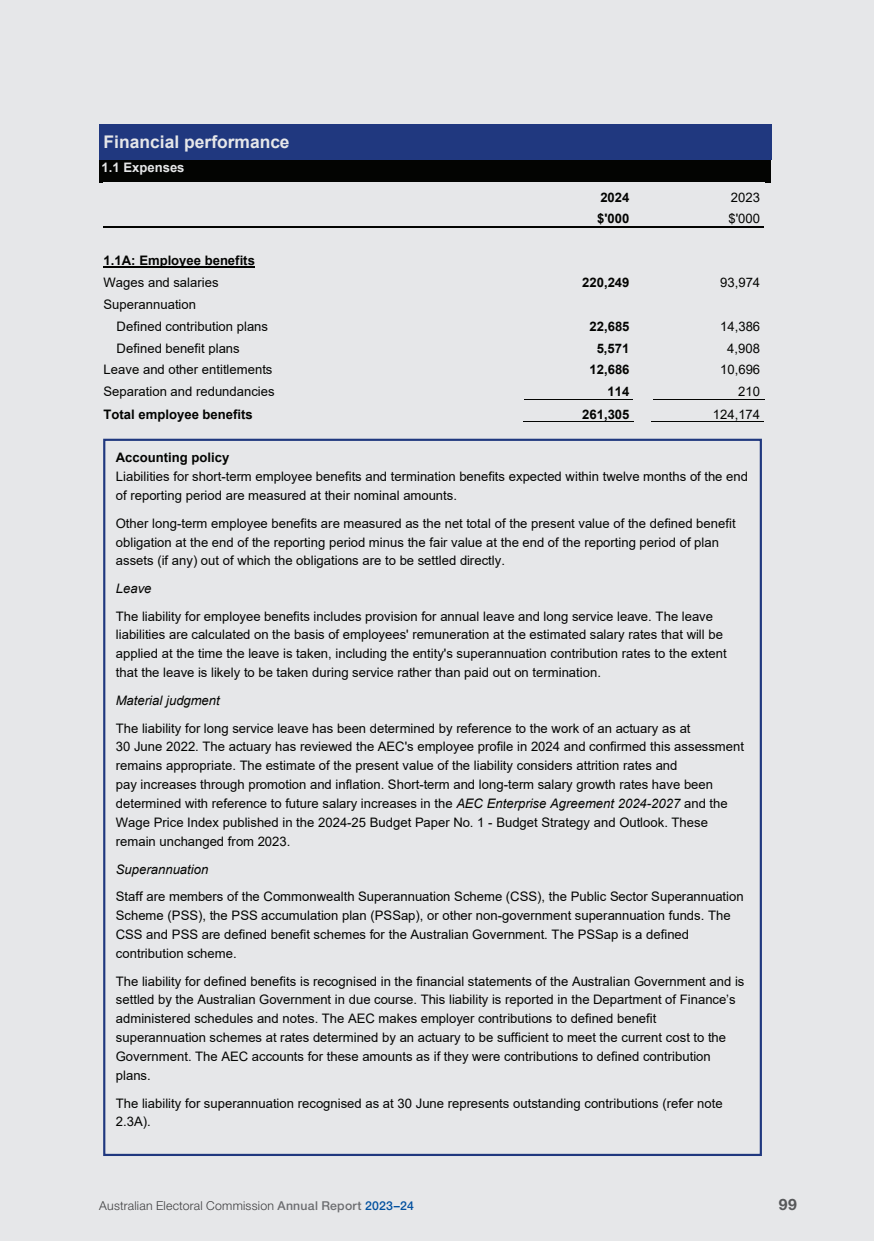
<style>
.page{position:relative;width:874px;height:1241px;background:#fff}
.page>*{position:absolute;margin:0;border:0;box-sizing:border-box;transform-origin:0 0}
.t1{font:700 17.5px "Arial";color:#fff}
.t2{font:700 15.75px "Helvetica Neue LT Std";color:#57585a}
.t3{font:13.12px/18.9px "Arial";letter-spacing:.005em;color:#040503}
.t4{font:700 13.12px "Arial";color:#040503}
.t5{font:italic 13.12px "Arial";letter-spacing:.005em;color:#040503}
.t6{font:700 13.12px "Arial";color:#fff}
.t7{font:300 12.25px "Helvetica Neue LT Std";letter-spacing:.02em;color:#3e3e3f}
.s1{font-style:italic}
.s2{font-weight:500;color:#6c6d70}
.s3{font-weight:500;color:#01509f}
</style>
<div class="page">
<div style="left:0;top:0;width:873px;height:1240px;background:#e6e7e9"></div>
<div style="left:101px;top:126px;width:667px;height:32px;background:#20387f"></div>
<hr style="left:101px;top:124px;width:667px;height:2px;background:#243e8b">
<hr style="left:101px;top:158px;width:667px;height:2px;background:#243e8b">
<hr style="left:99px;top:126px;width:2px;height:32px;background:#243e8b">
<hr style="left:768px;top:126px;width:3px;height:32px;background:#243e8b">
<div style="left:99px;top:160px;width:672px;height:22px;background:#040503"></div>
<hr style="left:103px;top:226px;width:420px;height:1px;background:#040503">
<hr style="left:525px;top:226px;width:108px;height:1px;background:#040503">
<svg style="left:633px;top:226px;width:21px;height:1px"></svg>
<hr style="left:654px;top:226px;width:109px;height:1px;background:#040503">
<hr style="left:103px;top:267px;width:152px;height:1px;background:#040503">
<hr style="left:103px;top:399px;width:420px;height:1px;background:#fff">
<hr style="left:523px;top:399px;width:110px;height:1px;background:#040503">
<hr style="left:652px;top:399px;width:111px;height:1px;background:#040503">
<hr style="left:522px;top:421px;width:111px;height:1px;background:#040503">
<hr style="left:651px;top:421px;width:112px;height:1px;background:#040503">
<h1 class="t1" style="left:103px;top:130px;width:187px">Financial performance</h1>
<p class="t6" style="left:101px;top:158px;width:84px">1.1 Expenses</p>
<p class="t4" style="left:600px;top:188px;width:31px">2024</p>
<p class="t3" style="left:730px;top:187px;width:31px">2023</p>
<p class="t4" style="left:597px;top:209px;width:34px">$'000</p>
<p class="t3" style="left:728px;top:209px;width:33px">$'000</p>
<p class="t4" style="left:103px;top:251px;width:153px">1.1A: Employee benefits</p>
<p class="t3" style="left:103px;top:273px;width:116px">Wages and salaries</p>
<p class="t4" style="left:582px;top:273px;width:49px">220,249</p>
<p class="t3" style="left:719px;top:273px;width:42px">93,974</p>
<p class="t3" style="left:117px;top:293px;width:153px;line-height:21.7px;text-indent:-13px">Superannuation<br>Defined contribution plans</p>
<p class="t4" style="left:589px;top:317px;width:42px">22,685</p>
<p class="t3" style="left:719px;top:316px;width:42px">14,386</p>
<p class="t3" style="left:117px;top:338px;width:124px">Defined benefit plans</p>
<p class="t4" style="left:596px;top:338px;width:34px">5,571</p>
<p class="t3" style="left:726px;top:338px;width:34px">4,908</p>
<p class="t3" style="left:103px;top:360px;width:170px">Leave and other entitlements</p>
<p class="t4" style="left:589px;top:360px;width:42px">12,686</p>
<p class="t3" style="left:719px;top:360px;width:42px">10,696</p>
<p class="t3" style="left:103px;top:382px;width:172px">Separation and redundancies</p>
<p class="t4" style="left:607px;top:382px;width:23px">114</p>
<p class="t3" style="left:737px;top:382px;width:23px">210</p>
<p class="t4" style="left:103px;top:405px;width:150px">Total employee benefits</p>
<p class="t4" style="left:582px;top:405px;width:49px">261,305</p>
<p class="t3" style="left:712px;top:404px;width:49px">124,174</p>
<p class="t4" style="left:116px;top:448px;width:115px">Accounting policy</p>
<p class="t3" style="left:116px;top:467px;width:633px">Liabilities for short-term employee benefits and termination benefits expected within twelve months of the end of reporting period are measured at their nominal amounts.</p>
<p class="t3" style="left:116px;top:513px;width:621px">Other long-term employee benefits are measured as the net total of the present value of the defined benefit obligation at the end of the reporting period minus the fair value at the end of the reporting period of plan assets (if any) out of which the obligations are to be settled directly.</p>
<p class="t5" style="left:116px;top:580px;width:37px">Leave</p>
<p class="t3" style="left:116px;top:606px;width:612px">The liability for employee benefits includes provision for annual leave and long service leave. The leave liabilities are calculated on the basis of employees' remuneration at the estimated salary rates that will be applied at the time the leave is taken, including the entity's superannuation contribution rates to the extent that the leave is likely to be taken during service rather than paid out on termination.</p>
<p class="t5" style="left:116px;top:691px;width:106px">Material judgment</p>
<p class="t3" style="left:116px;top:718px;width:629px">The liability for long service leave has been determined by reference to the work of an actuary as at<br>30 June 2022. The actuary has reviewed the AEC's employee profile in 2024 and confirmed this assessment remains appropriate. The estimate of the present value of the liability considers attrition rates and<br>pay increases through promotion and inflation. Short-term and long-term salary growth rates have been determined with reference to future salary increases in the <span class="s1">AEC Enterprise Agreement 2024-2027</span> and the Wage Price Index published in the 2024-25 Budget Paper No. 1 - Budget Strategy and Outlook. These remain unchanged from 2023.</p>
<p class="t5" style="left:116px;top:860px;width:94px">Superannuation</p>
<p class="t3" style="left:116px;top:886px;width:629px">Staff are members of the Commonwealth Superannuation Scheme (CSS), the Public Sector Superannuation Scheme (PSS), the PSS accumulation plan (PSSap), or other non-government superannuation funds. The CSS and PSS are defined benefit schemes for the Australian Government. The PSSap is a defined contribution scheme.</p>
<p class="t3" style="left:116px;top:971px;width:629px">The liability for defined benefits is recognised in the financial statements of the Australian Government and is settled by the Australian Government in due course. This liability is reported in the Department of Finance’s administered schedules and notes. The AEC makes employer contributions to defined benefit superannuation schemes at rates determined by an actuary to be sufficient to meet the current cost to the Government. The AEC accounts for these amounts as if they were contributions to defined contribution plans.</p>
<p class="t3" style="left:116px;top:1093px;width:608px">The liability for superannuation recognised as at 30 June represents outstanding contributions (refer note<br>2.3A).</p>
<p class="t7" style="left:99px;top:1197px;width:316px">Australian Electoral Commission <span class="s2">Annual Report</span> <span class="s3">2023–24</span></p>
<p class="t2" style="left:778px;top:1194px;width:20px">99</p>
</div>
